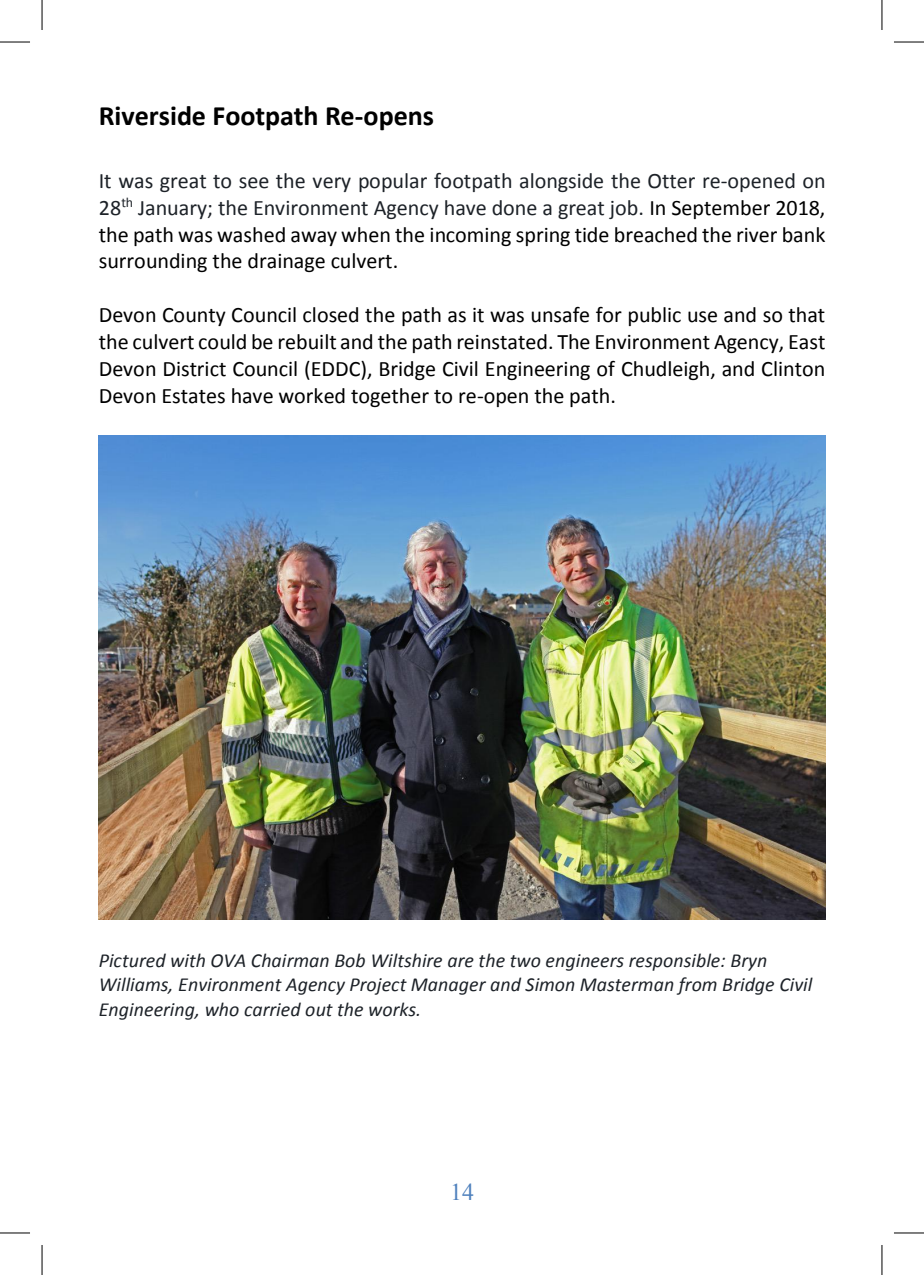
<style>
.page{position:relative;width:924px;height:1275px;background:#fff}
.page>*{position:absolute;margin:0;border:0;box-sizing:border-box;transform-origin:0 0}
.t1{font:700 28px "Calibri";color:#000}
.t2{font:24px "Times New Roman";color:#4f81bd}
.t3{font:22px/26.8px "Calibri";color:#000;text-align:justify}
.t4{font:22px/26.8px "Calibri";color:#1d2228;text-align:justify}
.t5{font:italic 20px/24.4px "Calibri";color:#1d2228}
.s1{color:#000}
</style>
<div class="page">
<img style="left:99px;top:436px;width:725px;height:483px">
<hr style="left:0;top:42px;width:30px;height:1px;background:#000">
<hr style="left:893px;top:42px;width:30px;height:1px;background:#000">
<hr style="left:0;top:1232px;width:30px;height:1px;background:#000">
<hr style="left:893px;top:1232px;width:30px;height:1px;background:#000">
<hr style="left:42px;top:0;width:1px;height:30px;background:#000">
<hr style="left:42px;top:1245px;width:1px;height:30px;background:#000">
<hr style="left:881px;top:0;width:1px;height:30px;background:#000">
<hr style="left:881px;top:1245px;width:1px;height:30px;background:#000">
<p class="t1" style="left:99px;top:98px;width:337px">Riverside Footpath Re-opens</p>
<p class="t4" style="left:99px;top:167px;width:728px">It was great to see the very popular footpath alongside the Otter re-opened on 28<sup>th</sup> January; the Environment Agency have done a great job. <span class="s1">In September 2018, the path was washed away when the incoming spring tide breached the river bank surrounding the drainage culvert.</span></p>
<p class="t3" style="left:99px;top:301px;width:727px">Devon County Council closed the path as it was unsafe for public use and so that the culvert could be rebuilt and the path reinstated. The Environment Agency, East Devon District Council (EDDC), Bridge Civil Engineering of Chudleigh, and Clinton Devon Estates have worked together to re-open the path.</p>
<p class="t5" style="left:99px;top:947px;width:714px">Pictured with OVA Chairman Bob Wiltshire are the two engineers responsible: Bryn<br>Williams, Environment Agency Project Manager and Simon Masterman from Bridge Civil<br>Engineering, who carried out the works.</p>
<p class="t2" style="left:450px;top:1175px;width:25px">14</p>
</div>
